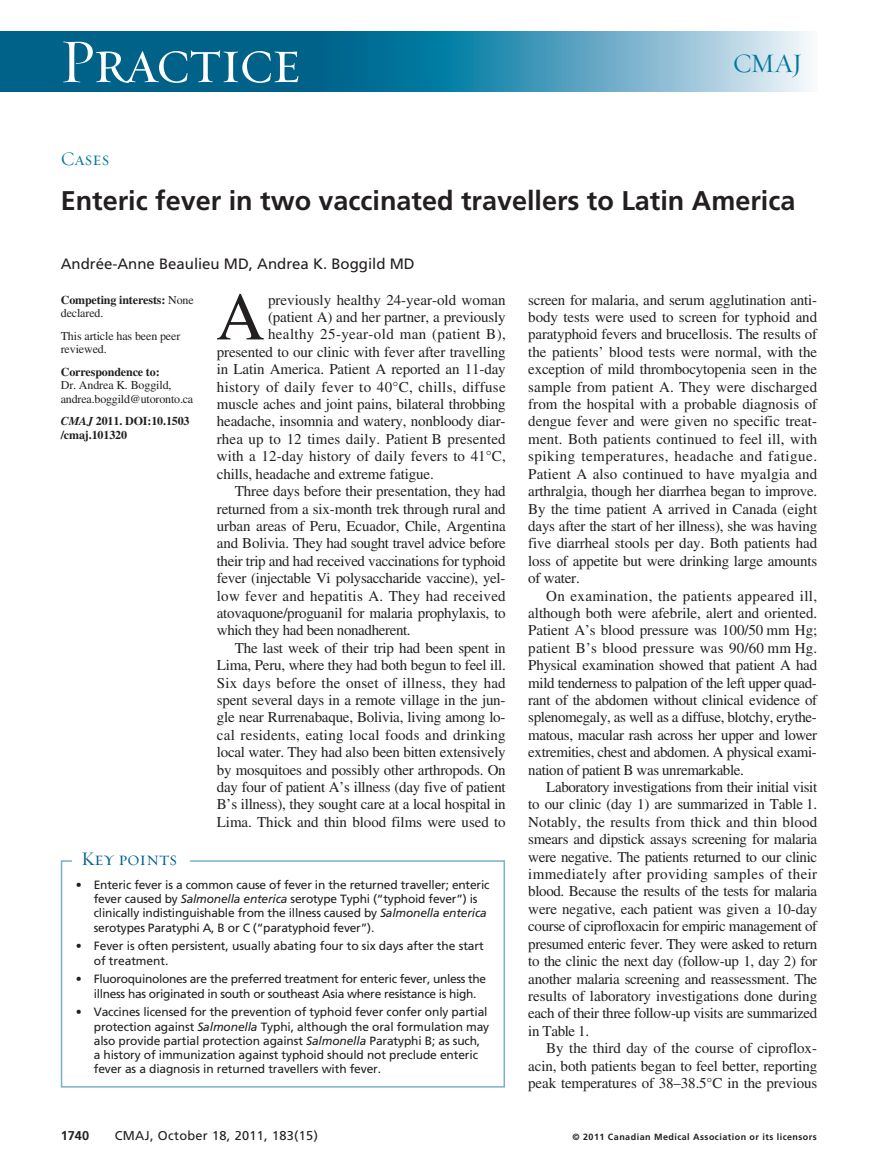
<style>
.page{position:relative;width:878px;height:1175px;background:#fff}
.page>*{position:absolute;margin:0;border:0;box-sizing:border-box;transform-origin:0 0}
.t1{font:67.5px "Times";color:#231f20}
.t2{font:63px "Requiem Display HTF Small Caps";letter-spacing:-.03em;color:#fff}
.t3{font:700 27px "Frutiger";color:#231f20}
.t4{font:27px "Requiem Display HTF Roman";color:#00779e}
.t5{font:19.5px "Requiem Display HTF Small Caps";color:#006189}
.t6{font:19.5px "Requiem Display HTF Small Caps";color:#00779e}
.t7{font:15px/17.4px "Times";letter-spacing:-.01em;color:#231f20;text-align:justify}
.t8{font:15px "Times";letter-spacing:.02em;color:#231f20}
.t9{font:15px "Times";letter-spacing:.015em;color:#231f20}
.t10{font:15px "Frutiger";color:#231f20}
.t11{font:15px "Times";letter-spacing:.025em;color:#231f20}
.t12{font:12.75px "Frutiger LT Std";letter-spacing:.025em;color:#231f20}
.t13{font:700 12.75px "Frutiger LT Std";color:#231f20}
.t14{font:12px/14.2px "Frutiger";letter-spacing:-.01em;color:#231f20}
.t15{font:700 12px/13.5px "Times";letter-spacing:-.01em;color:#231f20}
.t16{font:12px/13.5px "Times";letter-spacing:-.01em;color:#231f20}
.t17{font:700 9px "Frutiger LT Std";letter-spacing:.05em;color:#231f20}
.s1{font-weight:400}
.s2{font-style:italic}
</style>
<div class="page">
<div style="left:0;top:32px;width:350px;height:60px;background:#006189"></div>
<svg style="left:350px;top:32px;width:459px;height:60px;background:#5fa6c2"></svg>
<div style="left:61px;top:860px;width:444px;height:227px;border:2px solid #76b0cb"></div>
<div style="left:72px;top:849px;width:117px;height:26px;background:#fff"></div>
<h2 class="t2" style="left:59px;top:23px;width:243px">Practice</h2>
<h3 class="t4" style="left:733px;top:47px;width:71px">CMAJ</h3>
<h3 class="t6" style="left:61px;top:147px;width:50px">Cases</h3>
<h3 class="t3" style="left:61px;top:190px;width:736px">Enteric fever in two vaccinated travellers to Latin America</h3>
<p class="t10" style="left:61px;top:258px;width:355px">Andrée-Anne Beaulieu MD, Andrea K. Boggild MD</p>
<p class="t15" style="left:61px;top:294px;width:134px">Competing interests: <span class="s1">None declared.</span></p>
<p class="t16" style="left:61px;top:330px;width:121px">This article has been peer reviewed.</p>
<p class="t15" style="left:61px;top:366px;width:100px">Correspondence to:</p>
<p class="t16" style="left:61px;top:379px;width:134px">Dr. Andrea K. Boggild, andrea.boggild@utoronto.ca</p>
<p class="t15" style="left:61px;top:415px;width:130px"><span class="s2">CMAJ</span> 2011. DOI:10.1503 /cmaj.101320</p>
<h1 class="t1" style="left:216px;top:293px;width:50px">A</h1>
<p class="t7" style="left:268px;top:292px;width:239px">previously healthy 24-year-old woman</p>
<p class="t7" style="left:268px;top:310px;width:239px">(patient A) and her partner, a previously</p>
<p class="t11" style="left:268px;top:329px;width:239px">healthy 25-year-old man (patient B),</p>
<p class="t7" style="left:217px;top:345px;width:290px">presented to our clinic with fever after travelling</p>
<p class="t7" style="left:217px;top:362px;width:290px">in Latin America. Patient A reported an 11-day</p>
<p class="t8" style="left:217px;top:381px;width:290px">history of daily fever to 40°C, chills, diffuse</p>
<p class="t7" style="left:217px;top:397px;width:290px">muscle aches and joint pains, bilateral throbbing</p>
<p class="t7" style="left:217px;top:414px;width:290px">headache, insomnia and watery, nonbloody diar-</p>
<p class="t7" style="left:217px;top:432px;width:290px">rhea up to 12 times daily. Patient B presented</p>
<p class="t7" style="left:217px;top:449px;width:290px">with a 12-day history of daily fevers to 41°C,</p>
<p class="t7" style="left:217px;top:466px;width:218px">chills, headache and extreme fatigue.</p>
<p class="t7" style="left:235px;top:484px;width:272px">Three days before their presentation, they had</p>
<p class="t7" style="left:217px;top:501px;width:290px">returned from a six-month trek through rural and</p>
<p class="t7" style="left:217px;top:519px;width:290px">urban areas of Peru, Ecuador, Chile, Argentina</p>
<p class="t7" style="left:217px;top:536px;width:290px">and Bolivia. They had sought travel advice before</p>
<p class="t7" style="left:217px;top:553px;width:290px">their trip and had received vaccinations for typhoid</p>
<p class="t7" style="left:217px;top:571px;width:290px">fever (injectable Vi polysaccharide vaccine), yel-</p>
<p class="t9" style="left:217px;top:590px;width:290px">low fever and hepatitis A. They had received</p>
<p class="t7" style="left:217px;top:606px;width:290px">atovaquone/proguanil for malaria prophylaxis, to</p>
<p class="t7" style="left:217px;top:623px;width:195px">which they had been nonadherent.</p>
<p class="t7" style="left:235px;top:640px;width:272px">The last week of their trip had been spent in</p>
<p class="t7" style="left:217px;top:658px;width:290px">Lima, Peru, where they had both begun to feel ill.</p>
<p class="t9" style="left:217px;top:677px;width:290px">Six days before the onset of illness, they had</p>
<p class="t7" style="left:217px;top:693px;width:290px">spent several days in a remote village in the jun-</p>
<p class="t7" style="left:217px;top:710px;width:290px">gle near Rurrenabaque, Bolivia, living among lo-</p>
<p class="t8" style="left:217px;top:729px;width:290px">cal residents, eating local foods and drinking</p>
<p class="t7" style="left:217px;top:745px;width:290px">local water. They had also been bitten extensively</p>
<p class="t7" style="left:217px;top:762px;width:290px">by mosquitoes and possibly other arthropods. On</p>
<p class="t7" style="left:217px;top:780px;width:290px">day four of patient A’s illness (day five of patient</p>
<p class="t7" style="left:217px;top:797px;width:290px">B’s illness), they sought care at a local hospital in</p>
<p class="t7" style="left:217px;top:814px;width:290px">Lima. Thick and thin blood films were used to</p>
<h3 class="t5" style="left:81px;top:846px;width:97px">Key points</h3>
<p class="t14" style="left:94px;top:878px;width:397px;text-indent:-18px">• Enteric fever is a common cause of fever in the returned traveller; enteric fever caused by <span class="s2">Salmonella enterica</span> serotype Typhi (“typhoid fever”) is clinically indistinguishable from the illness caused by <span class="s2">Salmonella enterica </span>serotypes Paratyphi A, B or C (“paratyphoid fever”).</p>
<p class="t14" style="left:94px;top:940px;width:391px;text-indent:-18px">• Fever is often persistent, usually abating four to six days after the start of treatment.</p>
<p class="t14" style="left:94px;top:973px;width:394px;text-indent:-18px">• Fluoroquinolones are the preferred treatment for enteric fever, unless the illness has originated in south or southeast Asia where resistance is high.</p>
<p class="t14" style="left:94px;top:1006px;width:397px;text-indent:-18px">• Vaccines licensed for the prevention of typhoid fever confer only partial protection against <span class="s2">Salmonella</span> Typhi, although the oral formulation may also provide partial protection against <span class="s2">Salmonella</span> Paratyphi B; as such, a history of immunization against typhoid should not preclude enteric fever as a diagnosis in returned travellers with fever.</p>
<p class="t7" style="left:528px;top:292px;width:290px">screen for malaria, and serum agglutination anti&shy;body tests were used to screen for typhoid and paratyphoid fevers and brucellosis. The results of the patients’ blood tests were normal, with the exception of mild thrombocytopenia seen in the sample from patient A. They were discharged from the hospital with a probable diagnosis of dengue fever and were given no specific treat&shy;ment. Both patients continued to feel ill, with spiking temperatures, headache and fatigue.<br>Patient A also continued to have myalgia and arthralgia, though her diarrhea began to improve.<br>By the time patient A arrived in Canada (eight days after the start of her illness), she was having five diarrheal stools per day. Both patients had loss of appetite but were drinking large amounts of water.</p>
<p class="t7" style="left:528px;top:588px;width:290px;text-indent:18px">On examination, the patients appeared ill, although both were afebrile, alert and oriented.<br>Patient A’s blood pressure was 100/50 mm Hg; patient B’s blood pressure was 90/60 mm Hg.<br>Physical examination showed that patient A had mild tenderness to palpation of the left upper quad&shy;rant of the abdomen without clinical evidence of splenomegaly, as well as a diffuse, blotchy, erythe&shy;matous, macular rash across her upper and lower extremities, chest and abdomen. A physical exami&shy;nation of patient B was unremarkable.</p>
<p class="t7" style="left:528px;top:780px;width:290px;text-indent:18px">Laboratory investigations from their initial visit to our clinic (day 1) are summarized in Table 1.<br>Notably, the results from thick and thin blood smears and dipstick assays screening for malaria were negative. The patients returned to our clinic immediately after providing samples of their blood. Because the results of the tests for malaria were negative, each patient was given a 10-day course of ciprofloxacin for empiric management of presumed enteric fever. They were asked to return to the clinic the next day (follow-up 1, day 2) for another malaria screening and reassessment. The results of laboratory investigations done during each of their three follow-up visits are summarized in Table 1.</p>
<p class="t7" style="left:528px;top:1041px;width:290px;text-indent:18px">By the third day of the course of ciproflox&shy;acin, both patients began to feel better, reporting peak temperatures of 38–38.5°C in the previous</p>
<p class="t13" style="left:61px;top:1130px;width:30px">1740</p>
<p class="t12" style="left:115px;top:1130px;width:205px">CMAJ, October 18, 2011, 183(15)</p>
<p class="t17" style="left:572px;top:1132px;width:246px">© 2011 Canadian Medical Association or its licensors</p>
</div>
